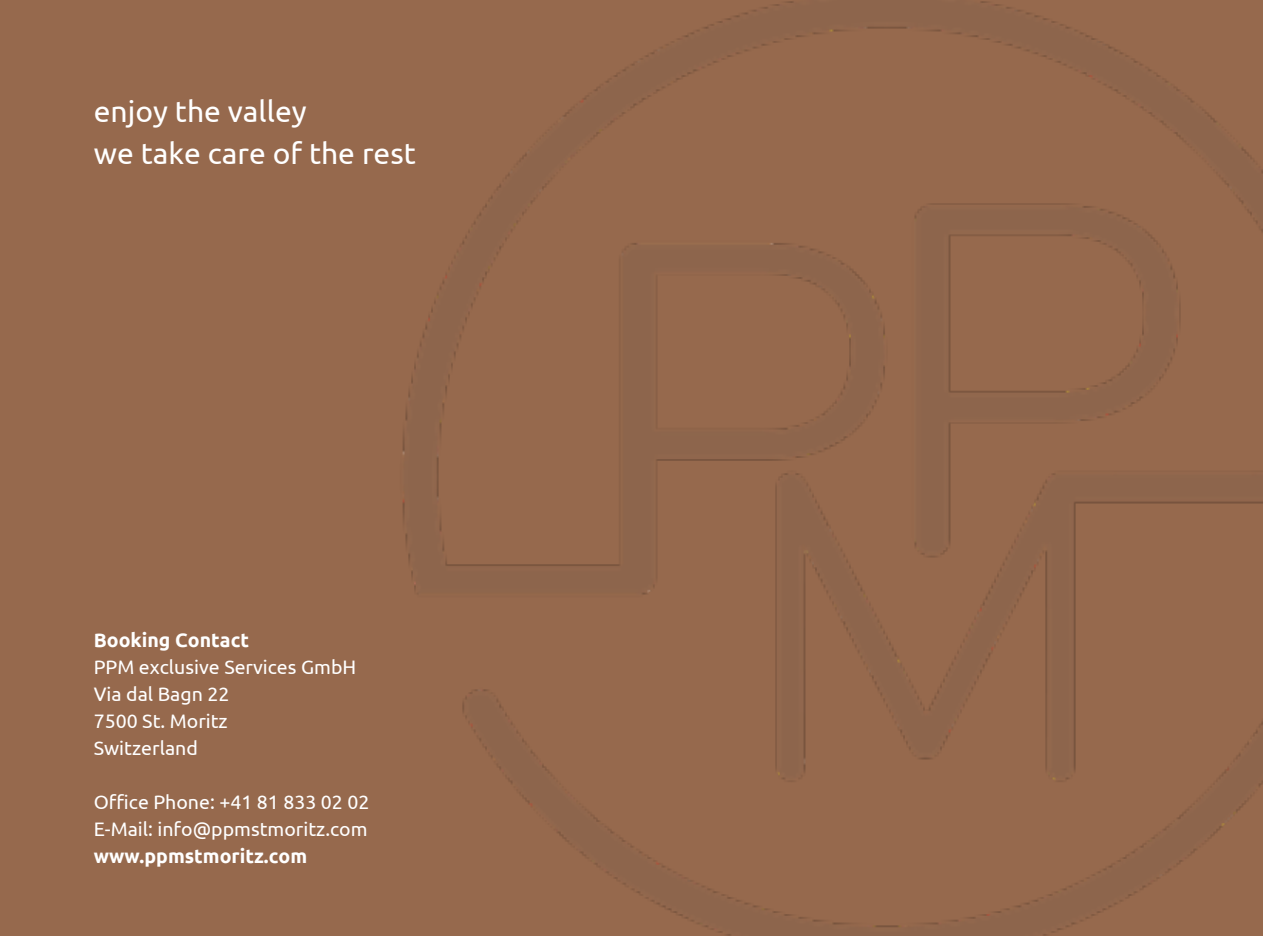
<style>
.page{position:relative;width:1263px;height:936px;background:#fff}
.page>*{position:absolute;margin:0;border:0;box-sizing:border-box;transform-origin:0 0}
.t1{font:30px/41.7px "Ubuntu";color:#fff}
.t2{font:19.5px/27px "Ubuntu";color:#fff}
.t3{font:700 19.5px "Ubuntu";color:#fff}
</style>
<div class="page">
<div style="left:0;top:0;width:1262px;height:936px;background:#96694d"></div>
<img style="left:402px;top:1px;width:860px;height:935px">
<h1 class="t1" style="left:94px;top:90px;width:323px">enjoy the valley<br>we take care of the rest</h1>
<p class="t3" style="left:94px;top:629px;width:157px">Booking Contact</p>
<p class="t2" style="left:94px;top:653px;width:264px">PPM exclusive Services GmbH<br>Via dal Bagn 22<br>7500 St. Moritz<br>Switzerland</p>
<p class="t2" style="left:94px;top:788px;width:277px">Office Phone: +41 81 833 02 02<br>E-Mail: info@ppmstmoritz.com</p>
<p class="t3" style="left:94px;top:845px;width:215px">www.ppmstmoritz.com</p>
</div>
